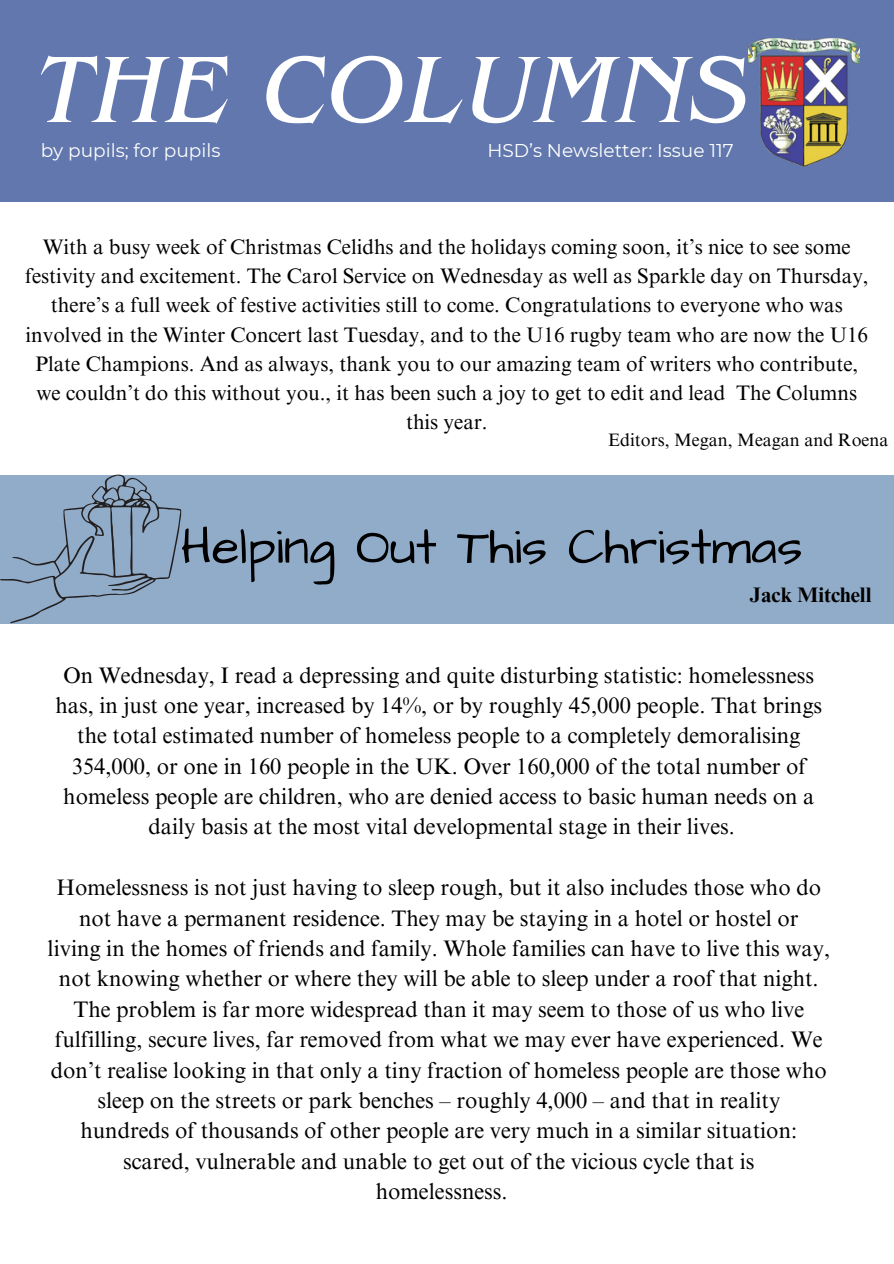
<style>
.page{position:relative;width:894px;height:1264px;background:#fff}
.page>*{position:absolute;margin:0;border:0;box-sizing:border-box;transform-origin:0 0}
.t1{font:italic 97.35px "Benguiat Pro ITC";color:#fff}
.t2{font:51px "Architects Daughter";color:#000}
.t3{font:22.5px/30.3px "Times NRMT Pro";color:#000;text-align:center}
.t4{font:21px/29.2px "Times NRMT Pro";color:#000;text-align:center}
.t5{font:700 21px "Times NRMT Pro";color:#000}
.t6{font:18.45px "Montserrat";color:#fff}
.t7{font:18px "Times NRMT Pro";color:#000}
</style>
<div class="page">
<div style="left:0;top:0;width:893px;height:202px;background:#6177ad"></div>
<img style="left:748px;top:38px;width:111px;height:129px">
<div style="left:0;top:474px;width:893px;height:149px;background:#91acc8"></div>
<svg style="left:0;top:474px;width:181px;height:149px"></svg>
<p class="t1" style="left:36px;top:55px;width:715px">THE COLUMNS</p>
<p class="t6" style="left:41px;top:139px;width:181px">by pupils; for pupils</p>
<p class="t6" style="left:487px;top:139px;width:248px">HSD’s Newsletter: Issue 117</p>
<h3 class="t4" style="left:25px;top:235px;width:844px">With a busy week of Christmas Celidhs and the holidays coming soon, it’s nice to see some festivity and excitement. The Carol Service on Wednesday as well as Sparkle day on Thursday, there’s a full week of festive activities still to come. Congratulations to everyone who was involved in the Winter Concert last Tuesday, and to the U16 rugby team who are now the U16<br>Plate Champions. And as always, thank you to our amazing team of writers who contribute, we couldn’t do this without you., it has been such a joy to get to edit and lead The Columns this year.</h3>
<p class="t7" style="left:608px;top:432px;width:282px">Editors, Megan, Meagan and Roena</p>
<p class="t2" style="left:181px;top:513px;width:623px">Helping Out This Christmas</p>
<p class="t5" style="left:749px;top:587px;width:123px">Jack Mitchell</p>
<h1 class="t3" style="left:55px;top:662px;width:768px">On Wednesday, I read a depressing and quite disturbing statistic: homelessness has, in just one year, increased by 14%, or by roughly 45,000 people. That brings the total estimated number of homeless people to a completely demoralising 354,000, or one in 160 people in the UK. Over 160,000 of the total number of homeless people are children, who are denied access to basic human needs on a daily basis at the most vital developmental stage in their lives.</h1>
<h2 class="t3" style="left:48px;top:875px;width:783px">Homelessness is not just having to sleep rough, but it also includes those who do not have a permanent residence. They may be staying in a hotel or hostel or<br>living in the homes of friends and family. Whole families can have to live this way, not knowing whether or where they will be able to sleep under a roof that night.<br>The problem is far more widespread than it may seem to those of us who live fulfilling, secure lives, far removed from what we may ever have experienced. We don’t realise looking in that only a tiny fraction of homeless people are those who sleep on the streets or park benches – roughly 4,000 – and that in reality<br>hundreds of thousands of other people are very much in a similar situation: scared, vulnerable and unable to get out of the vicious cycle that is<br>homelessness.</h2>
</div>
